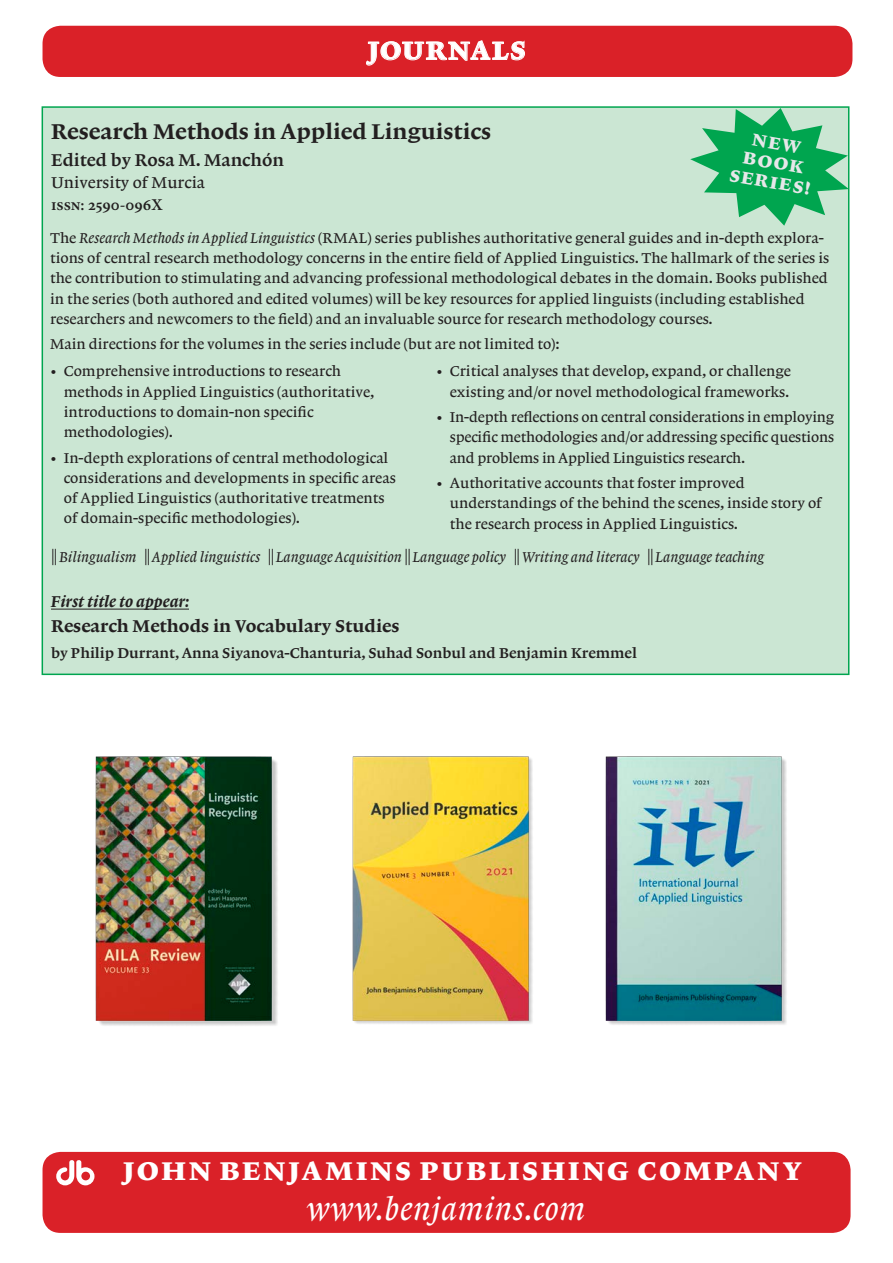
<style>
.page{position:relative;width:893px;height:1263px;background:#fff}
.page>*{position:absolute;margin:0;border:0;box-sizing:border-box;transform-origin:0 0}
.t1{font:33px "Lexicon No 1 Italic A";letter-spacing:.02em;color:#fff}
.t2{font:33px "Lexicon No 1 Roman D";letter-spacing:.045em;color:#fff}
.t3{font:27px "Lexicon No 1 Roman F";letter-spacing:.1em;color:#fff}
.t4{font:22.5px "Lexicon No 1 Roman D";color:#231f20}
.t5{font:18px "Lexicon No 1 Roman D";color:#231f20}
.t6{font:18px "Lexicon No 1 Roman C";color:#231f20}
.t7{font:18px/19.6px "Lexicon No 1 Roman F";color:#e6e7e9;text-align:center}
.t8{font:16.5px "Lexicon No 1 Italic D";color:#231f20}
.t9{font:16.5px "Lexicon No 1 Roman A";color:#231f20}
.t10{font:600 16.5px "Minion Pro";color:#231f20}
.t11{font:15px/20.2px "Lexicon No 1 Roman A";color:#231f20}
.t12{font:15px "Lexicon No 1 Italic A";color:#231f20}
.t13{font:15px "Lexicon No 1 Roman C";color:#231f20}
.s1{font-family:"Lexicon No 1 Italic A"}
.s2{font-size:18px}
</style>
<div class="page">
<div style="left:43px;top:1152px;width:808px;height:81px;background:#da2128;border-radius:18px"></div>
<svg style="left:56px;top:1160px;width:39px;height:25px"></svg>
<div style="left:43px;top:26px;width:809px;height:51px;background:#da2128;border-radius:18px"></div>
<svg style="left:366px;top:40px;width:159px;height:26px"></svg>
<div style="left:42px;top:106px;width:807px;height:569px;background:#cbe6d3;border:2px solid #00a54f"></div>
<svg style="left:690px;top:108px;width:159px;height:118px"></svg>
<img style="left:95px;top:756px;width:183px;height:270px">
<img style="left:352px;top:756px;width:181px;height:268px">
<img style="left:605px;top:756px;width:182px;height:269px">
<hr style="left:51px;top:609px;width:138px;height:1px;background:#231f20">
<h1 class="t2" style="left:368px;top:30px;width:160px">journals</h1>
<h3 class="t4" style="left:51px;top:119px;width:442px">Research Methods in Applied Linguistics</h3>
<p class="t6" style="left:51px;top:150px;width:234px">Edited by Rosa M. Manchón</p>
<p class="t9" style="left:51px;top:173px;width:155px">University of Murcia</p>
<p class="t10" style="left:51px;top:195px;width:113px">issn: 2590-096X</p>
<p class="t11" style="left:50px;top:228px;width:781px">The <span class="s1">Research Methods in Applied Linguistics</span> (RMAL) series publishes authoritative general guides and in-depth explora&shy;tions of central research methodology concerns in the entire field of Applied Linguistics. The hallmark of the series is the contribution to stimulating and advancing professional methodological debates in the domain. Books published in the series (both authored and edited volumes) will be key resources for applied linguists (including established researchers and newcomers to the field) and an invaluable source for research methodology courses.</p>
<p class="t11" style="left:50px;top:334px;width:511px">Main directions for the volumes in the series include (but are not limited to):</p>
<p class="t7" style="left:738px;top:126px;width:83px;rotate:10deg">NEW<br>BOOK<br>SERIES!</p>
<p class="t11" style="left:64px;top:361px;width:312px;text-indent:-13px">• Comprehensive introductions to research methods in Applied Linguistics (authoritative, introductions to domain-non specific methodologies).</p>
<p class="t11" style="left:64px;top:447px;width:334px;text-indent:-13px">• In-depth explorations of central methodological considerations and developments in specific areas of Applied Linguistics (authoritative treatments of domain-specific methodologies).</p>
<p class="t12" style="left:51px;top:548px;width:714px"><span class="s2">||</span> Bilingualism <span class="s2">||</span> Applied linguistics <span class="s2">||</span> Language Acquisition <span class="s2">||</span> Language policy <span class="s2">||</span> Writing and literacy <span class="s2">||</span> Language teaching</p>
<p class="t11" style="left:437px;top:361px;width:356px;text-align:right">• Critical analyses that develop, expand, or challenge existing and/or novel methodological frameworks.</p>
<p class="t11" style="left:450px;top:407px;width:386px;text-align:justify;text-indent:-13px">• In-depth reflections on central considerations in employing specific methodologies and/or addressing specific questions and problems in Applied Linguistics research.</p>
<p class="t11" style="left:450px;top:473px;width:373px;text-indent:-13px">• Authoritative accounts that foster improved understandings of the behind the scenes, inside story of the research process in Applied Linguistics.</p>
<p class="t8" style="left:51px;top:592px;width:139px">First title to appear:</p>
<p class="t5" style="left:51px;top:616px;width:350px">Research Methods in Vocabulary Studies</p>
<p class="t13" style="left:51px;top:644px;width:587px">by Philip Durrant, Anna Siyanova-Chanturia, Suhad Sonbul and Benjamin Kremmel</p>
<h2 class="t3" style="left:123px;top:1156px;width:680px">JOHN BENJAMINS PUBLISHING COMPANY</h2>
<h1 class="t1" style="left:306px;top:1190px;width:280px">www.benjamins.com</h1>
</div>
